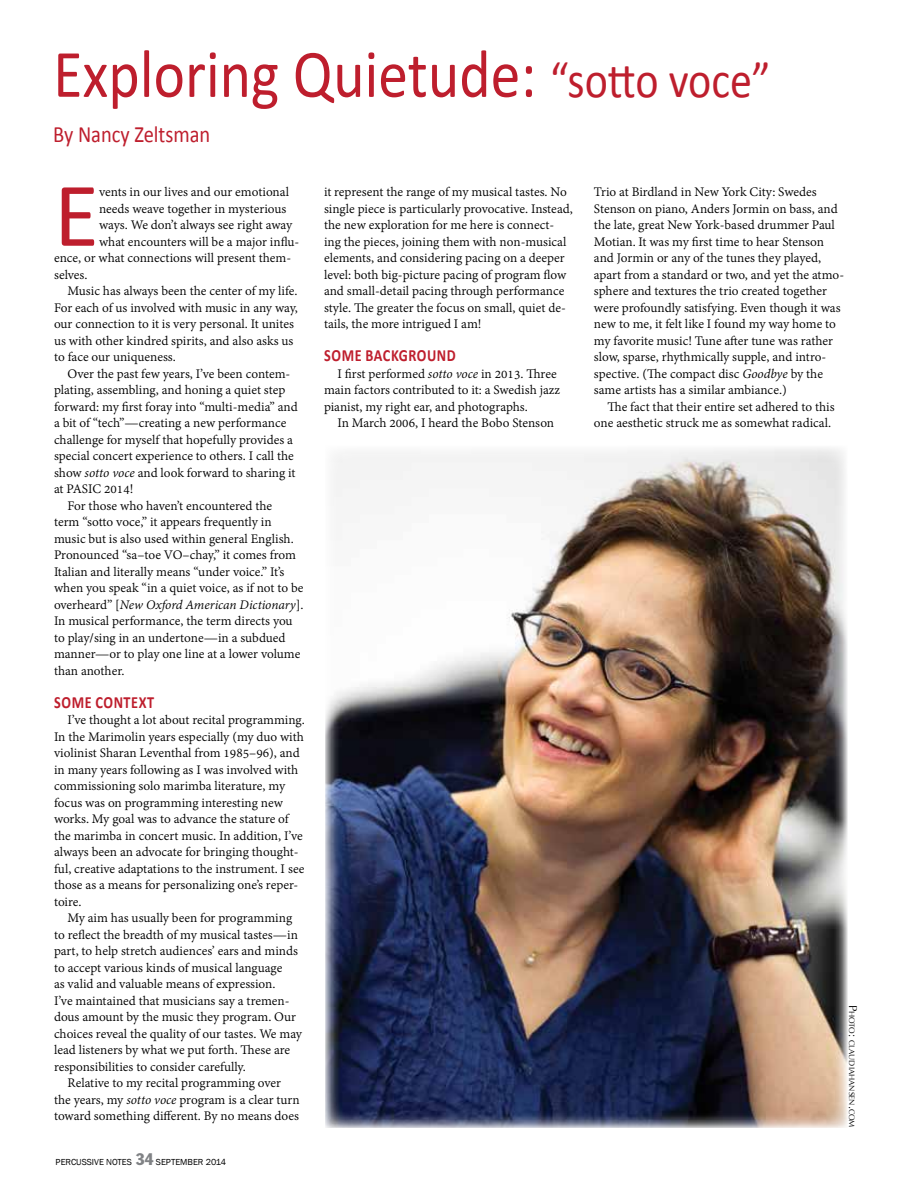
<style>
.page{position:relative;width:918px;height:1188px;background:#fff}
.page>*{position:absolute;margin:0;border:0;box-sizing:border-box;transform-origin:0 0}
.t1{font:92.25px "Calibri";color:#be1e2d}
.t2{font:68.4px "Calibri";color:#be1e2d;scale:.88 1}
.t3{font:23.4px "Calibri";color:#be1e2d;scale:.87 1}
.t4{font:700 17.1px "Calibri";letter-spacing:.04em;color:#be1e2d;scale:.83 1}
.t5{font:14.25px/16.5px "Adobe Devanagari";color:#000}
.t6{font:italic 14.25px "Adobe Devanagari";letter-spacing:-.005em;color:#000}
.t7{font:9px "Franklin Gothic";color:#000}
.t8{font:7.8px "Optima";color:#000}
.s1{font-size:50.4px}
.s2{font-style:italic}
.s3{font-style:normal}
.s4{font-stretch:condensed;font-size:16.5px;color:#808285}
.s5{font-size:11.25px}
</style>
<div class="page">
<img style="left:325px;top:448px;width:522px;height:680px">
<h2 class="t2" style="left:53px;top:32px;width:817px">Exploring Quietude: <span class="s1">“sotto voce”</span></h2>
<h3 class="t3" style="left:53px;top:119px;width:182px">By Nancy Zeltsman</h3>
<h1 class="t1" style="left:54px;top:158px;width:47px">E</h1>
<p class="t5" style="left:99px;top:185px;width:192px">vents in our lives and our emotional</p>
<p class="t5" style="left:99px;top:201px;width:189px">needs weave together in mysterious</p>
<p class="t5" style="left:99px;top:218px;width:195px">ways. We don’t always see right away</p>
<p class="t5" style="left:99px;top:234px;width:202px">what encounters will be a major influ-</p>
<p class="t5" style="left:54px;top:251px;width:239px">ence, or what connections will present them-</p>
<p class="t5" style="left:54px;top:267px;width:35px">selves.</p>
<p class="t5" style="left:67px;top:284px;width:232px">Music has always been the center of my life.</p>
<p class="t5" style="left:54px;top:300px;width:245px">For each of us involved with music in any way,</p>
<p class="t5" style="left:54px;top:317px;width:241px">our connection to it is very personal. It unites</p>
<p class="t5" style="left:54px;top:333px;width:241px">us with other kindred spirits, and also asks us</p>
<p class="t5" style="left:54px;top:350px;width:123px">to face our uniqueness.</p>
<p class="t5" style="left:67px;top:366px;width:224px">Over the past few years, I’ve been contem-</p>
<p class="t5" style="left:54px;top:383px;width:233px">plating, assembling, and honing a quiet step</p>
<p class="t5" style="left:54px;top:399px;width:245px">forward: my first foray into “multi-media” and</p>
<p class="t5" style="left:54px;top:416px;width:234px">a bit of “tech”—creating a new performance</p>
<p class="t5" style="left:54px;top:432px;width:241px">challenge for myself that hopefully provides a</p>
<p class="t5" style="left:54px;top:449px;width:241px">special concert experience to others. I call the</p>
<p class="t5" style="left:54px;top:465px;width:243px">show <span class="s2">sotto voce</span> and look forward to sharing it</p>
<p class="t5" style="left:54px;top:482px;width:81px">at PASIC 2014!</p>
<p class="t5" style="left:67px;top:498px;width:206px">For those who haven’t encountered the</p>
<p class="t5" style="left:54px;top:515px;width:219px">term “sotto voce,” it appears frequently in</p>
<p class="t5" style="left:54px;top:531px;width:241px">music but is also used within general English.</p>
<p class="t5" style="left:54px;top:548px;width:243px">Pronounced “sa–toe VO–chay,” it comes from</p>
<p class="t5" style="left:54px;top:564px;width:232px">Italian and literally means “under voice.” It’s</p>
<p class="t5" style="left:54px;top:581px;width:251px">when you speak “in a quiet voice, as if not to be</p>
<p class="t6" style="left:54px;top:597px;width:251px"><span class="s3">overheard” [</span>New Oxford American Dictionary<span class="s3">].</span></p>
<p class="t5" style="left:54px;top:614px;width:240px">In musical performance, the term directs you</p>
<p class="t5" style="left:54px;top:630px;width:233px">to play/sing in an undertone—in a subdued</p>
<p class="t5" style="left:54px;top:647px;width:248px">manner—or to play one line at a lower volume</p>
<p class="t5" style="left:54px;top:663px;width:72px">than another.</p>
<p class="t4" style="left:54px;top:691px;width:122px">SOME CONTEXT</p>
<p class="t5" style="left:54px;top:713px;width:252px;text-indent:13px">I’ve thought a lot about recital programming.<br>In the Marimolin years especially (my duo with violinist Sharan Leventhal from 1985–96), and in many years following as I was involved with commissioning solo marimba literature, my focus was on programming interesting new works. My goal was to advance the stature of the marimba in concert music. In addition, I’ve always been an advocate for bringing thought&shy;ful, creative adaptations to the instrument. I see those as a means for personalizing one’s reper&shy;toire.</p>
<p class="t5" style="left:54px;top:911px;width:250px;text-indent:13px">My aim has usually been for programming to reflect the breadth of my musical tastes—in part, to help stretch audiences’ ears and minds to accept various kinds of musical language<br>as valid and valuable means of expression.<br>I’ve maintained that musicians say a tremen&shy;dous amount by the music they program. Our choices reveal the quality of our tastes. We may lead listeners by what we put forth. These are responsibilities to consider carefully.</p>
<p class="t5" style="left:54px;top:1076px;width:247px;text-align:center">Relative to my recital programming over<br>the years, my <span class="s2">sotto voce</span> program is a clear turn toward something different. By no means does</p>
<p class="t7" style="left:56px;top:1156px;width:172px">PERCUSSIVE NOTES <span class="s4">34</span> SEPTEMBER 2014</p>
<p class="t5" style="left:324px;top:185px;width:250px">it represent the range of my musical tastes. No single piece is particularly provocative. Instead, the new exploration for me here is connect&shy;ing the pieces, joining them with non-musical elements, and considering pacing on a deeper level: both big-picture pacing of program flow and small-detail pacing through performance style. The greater the focus on small, quiet de&shy;tails, the more intrigued I am!</p>
<p class="t4" style="left:324px;top:345px;width:160px">SOME BACKGROUND</p>
<p class="t5" style="left:324px;top:366px;width:238px;text-indent:13px">I first performed <span class="s2">sotto voce</span> in 2013. Three main factors contributed to it: a Swedish jazz pianist, my right ear, and photographs.</p>
<p class="t5" style="left:337px;top:416px;width:218px">In March 2006, I heard the Bobo Stenson</p>
<p class="t5" style="left:594px;top:185px;width:252px">Trio at Birdland in New York City: Swedes Stenson on piano, Anders Jormin on bass, and the late, great New York-based drummer Paul Motian. It was my first time to hear Stenson and Jormin or any of the tunes they played, apart from a standard or two, and yet the atmo&shy;sphere and textures the trio created together were profoundly satisfying. Even though it was new to me, it felt like I found my way home to my favorite music! Tune after tune was rather slow, sparse, rhythmically supple, and intro&shy;spective. (The compact disc <span class="s2">Goodbye</span> by the same artists has a similar ambiance.)</p>
<p class="t5" style="left:594px;top:399px;width:242px;text-align:right">The fact that their entire set adhered to this one aesthetic struck me as somewhat radical.</p>
<p class="t8" style="left:856px;top:1005px;width:124px;rotate:90deg"><span class="s5">P</span>hoto<span class="s5">:</span> claudiahansen<span class="s5">.</span>com</p>
</div>
